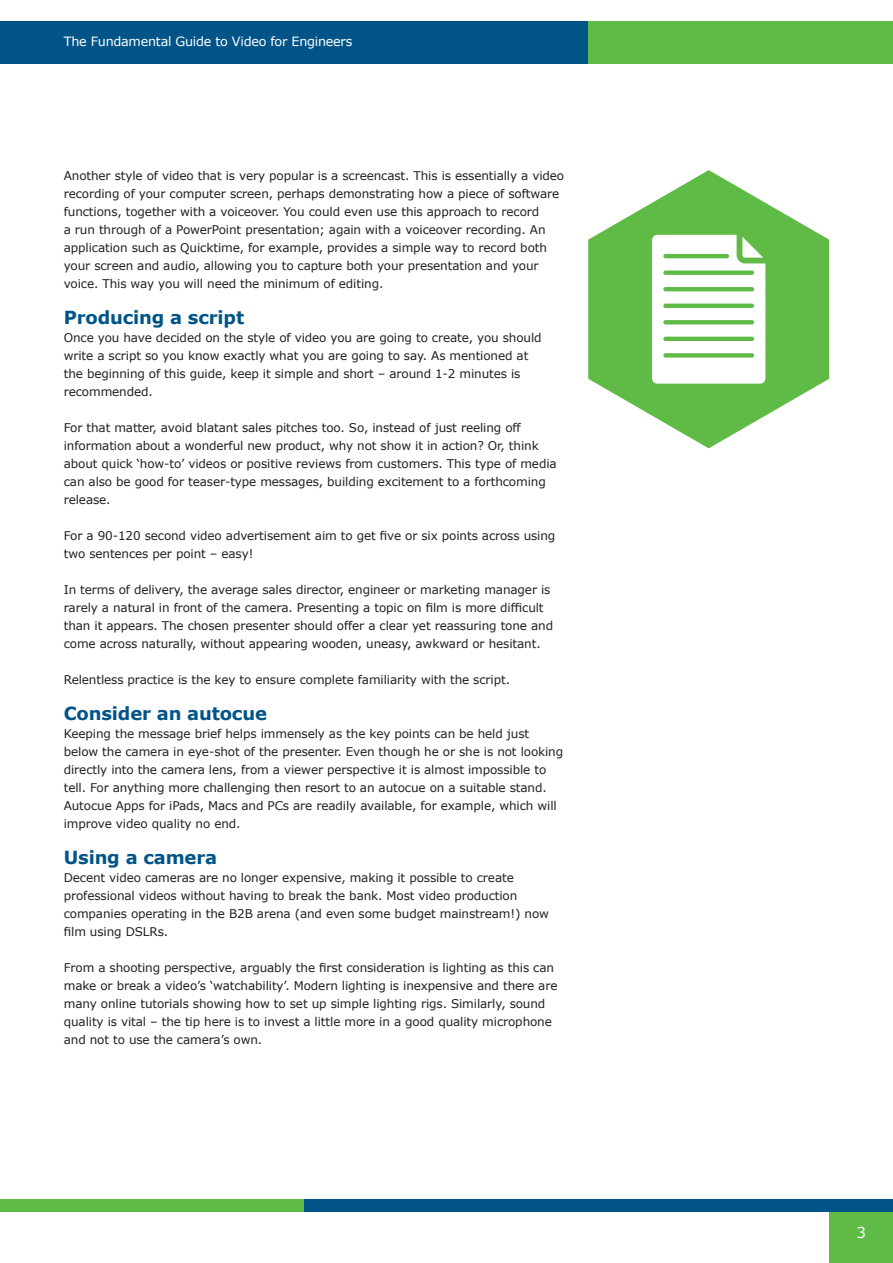
<style>
.page{position:relative;width:893px;height:1263px;background:#fff}
.page>*{position:absolute;margin:0;border:0;box-sizing:border-box;transform-origin:0 0}
.t1{font:700 18px "Verdana";letter-spacing:-.01em;color:#005487}
.t2{font:15px "Verdana";color:#fff}
.t3{font:12.75px "Verdana";letter-spacing:-.02em;color:#fff}
.t4{font:12px/18px "Verdana";letter-spacing:-.01em;color:#231f20}
</style>
<div class="page">
<div style="left:829px;top:1200px;width:64px;height:63px;background:#60bb46"></div>
<div style="left:0;top:21px;width:588px;height:43px;background:#005487"></div>
<div style="left:588px;top:21px;width:305px;height:43px;background:#60bb46"></div>
<div style="left:0;top:1199px;width:305px;height:13px;background:#60bb46"></div>
<div style="left:305px;top:1199px;width:588px;height:13px;background:#005487"></div>
<svg style="left:588px;top:170px;width:241px;height:278px;fill:#60bb46"></svg>
<svg style="left:652px;top:235px;width:113px;height:149px"></svg>
<p class="t3" style="left:64px;top:33px;width:290px">The Fundamental Guide to Video for Engineers</p>
<p class="t4" style="left:64px;top:167px;width:502px">Another style of video that is very popular is a screencast. This is essentially a video recording of your computer screen, perhaps demonstrating how a piece of software functions, together with a voiceover. You could even use this approach to record<br>a run through of a PowerPoint presentation; again with a voiceover recording. An application such as Quicktime, for example, provides a simple way to record both your screen and audio, allowing you to capture both your presentation and your voice. This way you will need the minimum of editing.</p>
<h1 class="t1" style="left:64px;top:306px;width:182px">Producing a script</h1>
<p class="t4" style="left:64px;top:329px;width:479px">Once you have decided on the style of video you are going to create, you should write a script so you know exactly what you are going to say. As mentioned at the beginning of this guide, keep it simple and short – around 1-2 minutes is recommended.</p>
<p class="t4" style="left:64px;top:419px;width:494px">For that matter, avoid blatant sales pitches too. So, instead of just reeling off information about a wonderful new product, why not show it in action? Or, think about quick ‘how-to’ videos or positive reviews from customers. This type of media can also be good for teaser-type messages, building excitement to a forthcoming release.</p>
<p class="t4" style="left:64px;top:527px;width:493px">For a 90-120 second video advertisement aim to get five or six points across using two sentences per point – easy!</p>
<p class="t4" style="left:64px;top:581px;width:491px">In terms of delivery, the average sales director, engineer or marketing manager is rarely a natural in front of the camera. Presenting a topic on film is more difficult than it appears. The chosen presenter should offer a clear yet reassuring tone and come across naturally, without appearing wooden, uneasy, awkward or hesitant.</p>
<p class="t4" style="left:64px;top:671px;width:448px">Relentless practice is the key to ensure complete familiarity with the script.</p>
<h1 class="t1" style="left:64px;top:702px;width:205px">Consider an autocue</h1>
<p class="t4" style="left:64px;top:725px;width:501px">Keeping the message brief helps immensely as the key points can be held just below the camera in eye-shot of the presenter. Even though he or she is not looking directly into the camera lens, from a viewer perspective it is almost impossible to tell. For anything more challenging then resort to an autocue on a suitable stand.<br>Autocue Apps for iPads, Macs and PCs are readily available, for example, which will improve video quality no end.</p>
<h1 class="t1" style="left:64px;top:846px;width:155px">Using a camera</h1>
<p class="t4" style="left:64px;top:869px;width:487px">Decent video cameras are no longer expensive, making it possible to create professional videos without having to break the bank. Most video production companies operating in the B2B arena (and even some budget mainstream!) now film using DSLRs.</p>
<p class="t4" style="left:64px;top:959px;width:495px">From a shooting perspective, arguably the first consideration is lighting as this can make or break a video’s ‘watchability’. Modern lighting is inexpensive and there are many online tutorials showing how to set up simple lighting rigs. Similarly, sound quality is vital – the tip here is to invest a little more in a good quality microphone and not to use the camera’s own.</p>
<p class="t2" style="left:856px;top:1223px;width:11px">3</p>
</div>
